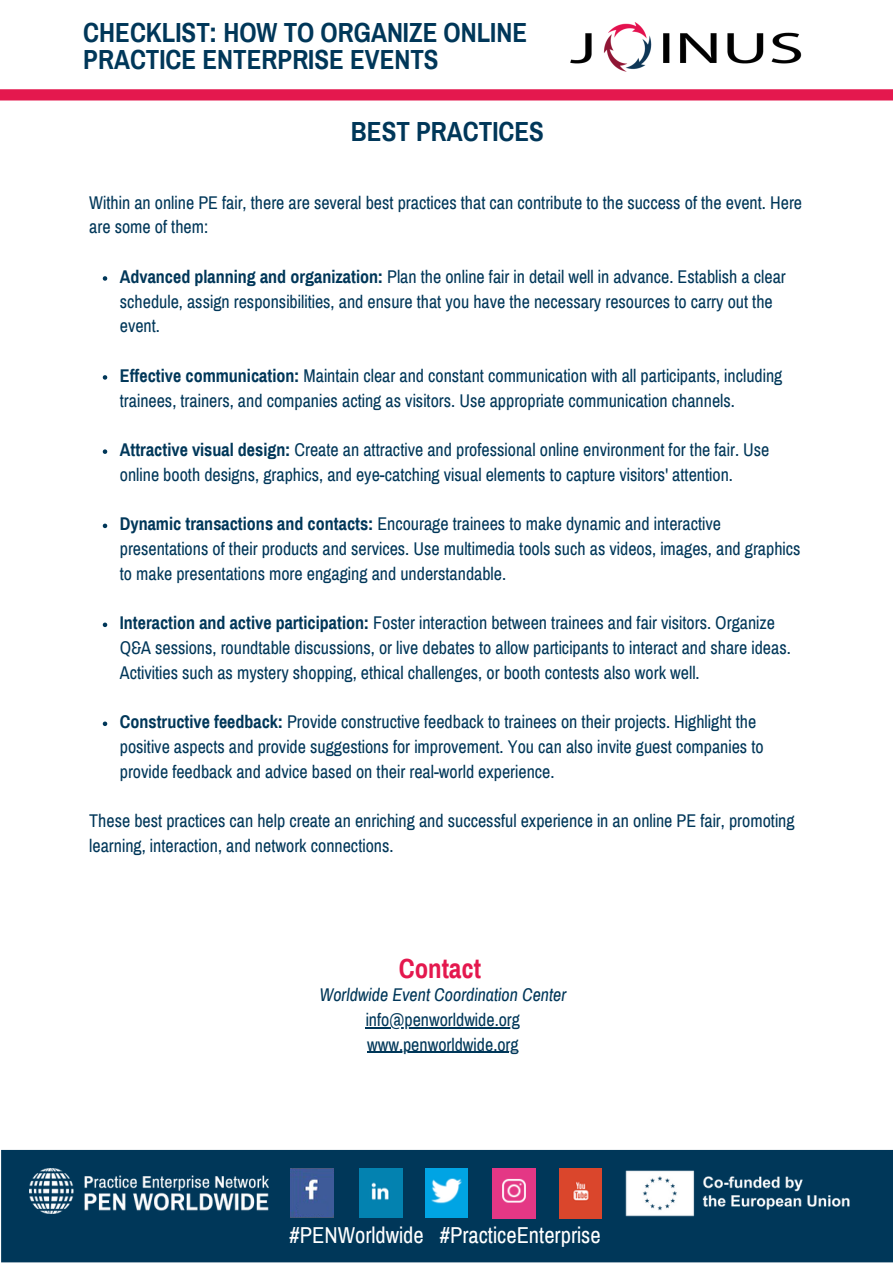
<style>
.page{position:relative;width:893px;height:1264px;background:#fff}
.page>*{position:absolute;margin:0;border:0;box-sizing:border-box;transform-origin:0 0}
.t1{font:700 27px/27px "Archivo Narrow";color:#003759}
.t2{font:700 27px "Archivo Narrow";color:#e4184e}
.t3{font:22.5px "Archivo Narrow";color:#fff}
.t4{font:18px/24.8px "Archivo Narrow";color:#003759}
.t5{font:italic 18px "Archivo Narrow";color:#003759}
.s1{font-weight:700}
</style>
<div class="page">
<div style="left:0;top:89px;width:892px;height:11px;background:#e4184e"></div>
<div style="left:1px;top:1149px;width:891px;height:113px;background:#003759"></div>
<img style="left:290px;top:1168px;width:43px;height:49px">
<img style="left:359px;top:1168px;width:43px;height:49px">
<img style="left:425px;top:1168px;width:43px;height:49px">
<img style="left:492px;top:1168px;width:43px;height:50px">
<img style="left:559px;top:1168px;width:42px;height:50px">
<img style="left:29px;top:1168px;width:239px;height:45px">
<img style="left:625px;top:1170px;width:225px;height:47px">
<img style="left:570px;top:22px;width:232px;height:50px">
<svg style="left:103px;top:276px;width:4px;height:5px"></svg>
<svg style="left:103px;top:375px;width:4px;height:4px"></svg>
<svg style="left:103px;top:449px;width:4px;height:5px"></svg>
<svg style="left:103px;top:523px;width:4px;height:5px"></svg>
<svg style="left:103px;top:622px;width:4px;height:5px"></svg>
<svg style="left:103px;top:721px;width:4px;height:5px"></svg>
<hr style="left:365px;top:1027px;width:155px;height:1px;background:#003759">
<hr style="left:367px;top:1051px;width:151px;height:1px;background:#003759">
<p class="t1" style="left:83px;top:19px;width:445px">CHECKLIST: HOW TO ORGANIZE ONLINE<br>PRACTICE ENTERPRISE EVENTS</p>
<p class="t1" style="left:351px;top:118px;width:194px">BEST PRACTICES</p>
<p class="t4" style="left:89px;top:190px;width:714px">Within an online PE fair, there are several best practices that can contribute to the success of the event. Here are some of them:</p>
<p class="t4" style="left:120px;top:264px;width:667px"><span class="s1">Advanced planning and organization:</span> Plan the online fair in detail well in advance. Establish a clear schedule, assign responsibilities, and ensure that you have the necessary resources to carry out the event.</p>
<p class="t4" style="left:120px;top:363px;width:664px"><span class="s1">Effective communication:</span> Maintain clear and constant communication with all participants, including trainees, trainers, and companies acting as visitors. Use appropriate communication channels.</p>
<p class="t4" style="left:120px;top:438px;width:651px"><span class="s1">Attractive visual design:</span> Create an attractive and professional online environment for the fair. Use online booth designs, graphics, and eye-catching visual elements to capture visitors' attention.</p>
<p class="t4" style="left:120px;top:512px;width:682px"><span class="s1">Dynamic transactions and contacts:</span> Encourage trainees to make dynamic and interactive presentations of their products and services. Use multimedia tools such as videos, images, and graphics to make presentations more engaging and understandable.</p>
<p class="t4" style="left:120px;top:611px;width:672px"><span class="s1">Interaction and active participation:</span> Foster interaction between trainees and fair visitors. Organize<br>Q&amp;A sessions, roundtable discussions, or live debates to allow participants to interact and share ideas.<br>Activities such as mystery shopping, ethical challenges, or booth contests also work well.</p>
<p class="t4" style="left:120px;top:710px;width:645px"><span class="s1">Constructive feedback:</span> Provide constructive feedback to trainees on their projects. Highlight the positive aspects and provide suggestions for improvement. You can also invite guest companies to provide feedback and advice based on their real-world experience.</p>
<p class="t4" style="left:89px;top:808px;width:707px">These best practices can help create an enriching and successful experience in an online PE fair, promoting learning, interaction, and network connections.</p>
<p class="t2" style="left:398px;top:953px;width:84px">Contact</p>
<p class="t5" style="left:319px;top:985px;width:248px">Worldwide Event Coordination Center</p>
<p class="t4" style="left:365px;top:1007px;width:156px">info@penworldwide.org</p>
<p class="t4" style="left:367px;top:1032px;width:153px">www.penworldwide.org</p>
<p class="t3" style="left:289px;top:1223px;width:136px">#PENWorldwide</p>
<p class="t3" style="left:440px;top:1223px;width:162px">#PracticeEnterprise</p>
</div>
